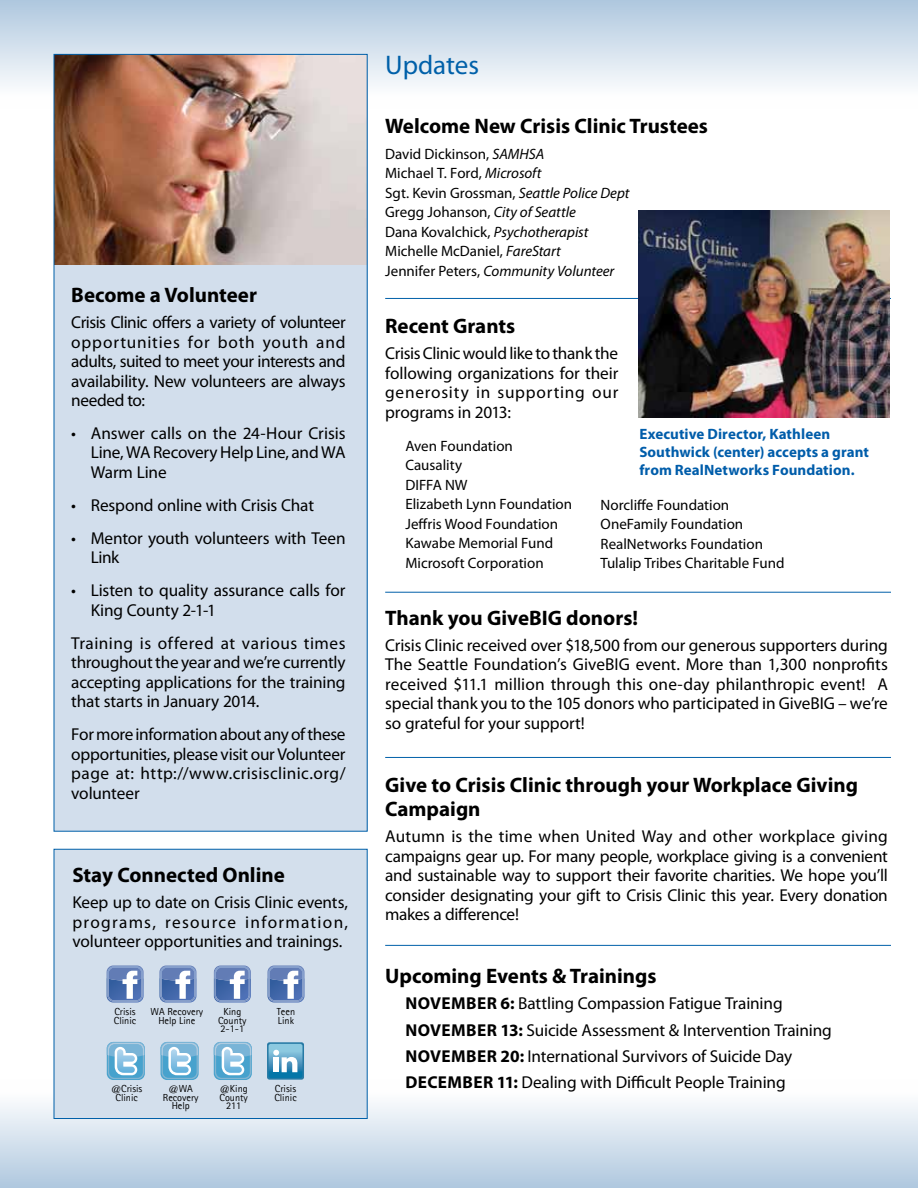
<style>
.page{position:relative;width:918px;height:1188px;background:#fff}
.page>*{position:absolute;margin:0;border:0;box-sizing:border-box;transform-origin:0 0}
.t1{font:27px "Myriad Pro";color:#0060a9}
.t2{font:700 21px/24px "Myriad Pro";color:#000}
.t3{font:17.25px/19.5px "Myriad Pro";letter-spacing:-.01em;color:#000;text-align:justify}
.t4{font:700 17.25px "Myriad Pro";letter-spacing:.02em;color:#000}
.t5{font:15px/19.5px "Myriad Pro";color:#000}
.t6{font:700 15px/18px "Myriad Pro";letter-spacing:.005em;color:#005daa}
.t7{font:10.2px/8.7px "Agfa Rotis Sans Serif";color:#000;text-align:center}
.s1{font-style:italic}
.s2{font-weight:700}
</style>
<div class="page">
<div style="left:0;top:1079px;width:918px;height:109px;background:linear-gradient(to bottom,#fff,#b0c8df)"></div>
<div style="left:0;top:0;width:918px;height:109px;background:linear-gradient(to bottom,#afc8df,#fff)"></div>
<div style="left:54px;top:54px;width:313px;height:777px;background:#d2deec"></div>
<img style="left:56px;top:56px;width:310px;height:209px">
<div style="left:54px;top:849px;width:314px;height:270px;background:#d3dfec;border:1px solid #0060a9"></div>
<hr style="left:385px;top:298px;width:506px;height:1px;background:#0060a9">
<hr style="left:385px;top:757px;width:506px;height:1px;background:#0060a9">
<hr style="left:385px;top:592px;width:506px;height:1px;background:#0060a9">
<hr style="left:385px;top:945px;width:506px;height:1px;background:#0060a9">
<svg style="left:214px;top:966px;width:37px;height:37px"></svg>
<svg style="left:268px;top:966px;width:36px;height:37px"></svg>
<svg style="left:159px;top:966px;width:37px;height:37px"></svg>
<svg style="left:107px;top:966px;width:37px;height:37px"></svg>
<div style="left:107px;top:1042px;width:38px;height:38px;background:#47a2cd;border-radius:7px"></div>
<svg style="left:107px;top:1042px;width:38px;height:37px"></svg>
<div style="left:161px;top:1042px;width:38px;height:38px;background:#47a2cd;border-radius:7px"></div>
<svg style="left:161px;top:1042px;width:38px;height:37px"></svg>
<svg style="left:267px;top:1042px;width:37px;height:38px"></svg>
<svg style="left:269px;top:1044px;width:34px;height:34px"></svg>
<div style="left:214px;top:1042px;width:38px;height:38px;background:#47a2cd;border-radius:7px"></div>
<svg style="left:214px;top:1042px;width:38px;height:37px"></svg>
<img style="left:639px;top:211px;width:251px;height:207px">
<p class="t2" style="left:71px;top:282px;width:187px">Become a Volunteer</p>
<p class="t3" style="left:71px;top:312px;width:276px">Crisis Clinic offers a variety of volunteer opportunities for both youth and adults, suited to meet your interests and availability. New volunteers are always needed to:</p>
<p class="t3" style="left:91px;top:423px;width:256px;text-indent:-20px">• Answer calls on the 24-Hour Crisis Line, WA Recovery Help Line, and WA Warm Line</p>
<p class="t3" style="left:71px;top:495px;width:244px">• Respond online with Crisis Chat</p>
<p class="t3" style="left:91px;top:528px;width:256px;text-indent:-20px">• Mentor youth volunteers with Teen<br>Link</p>
<p class="t3" style="left:91px;top:581px;width:256px;text-indent:-19px">• Listen to quality assurance calls for<br>King County 2-1-1</p>
<p class="t3" style="left:71px;top:633px;width:276px">Training is offered at various times throughout the year and we’re currently accepting applications for the training that starts in January 2014.</p>
<p class="t3" style="left:71px;top:725px;width:276px">For more information about any of these opportunities, please visit our Volunteer page at: http://www.crisisclinic.org/ volunteer</p>
<p class="t2" style="left:72px;top:862px;width:214px">Stay Connected Online</p>
<p class="t3" style="left:72px;top:892px;width:277px">Keep up to date on Crisis Clinic events, programs, resource information, volunteer opportunities and trainings.</p>
<p class="t7" style="left:114px;top:1007px;width:24px;text-align:left">Crisis<br>Clinic</p>
<p class="t7" style="left:151px;top:1007px;width:54px">WA Recovery<br>Help Line</p>
<p class="t7" style="left:218px;top:1007px;width:30px">King<br>County<br>2-1-1</p>
<p class="t7" style="left:277px;top:1007px;width:20px;text-align:left">Teen<br>Link</p>
<p class="t7" style="left:111px;top:1084px;width:33px">@Crisis<br>Clinic</p>
<p class="t7" style="left:163px;top:1084px;width:37px">@WA<br>Recovery<br>Help</p>
<p class="t7" style="left:274px;top:1084px;width:24px;text-align:left">Crisis<br>Clinic</p>
<p class="t7" style="left:220px;top:1084px;width:30px">@King<br>County<br>211</p>
<h1 class="t1" style="left:385px;top:49px;width:95px">Updates</h1>
<p class="t2" style="left:385px;top:113px;width:324px">Welcome New Crisis Clinic Trustees</p>
<p class="t5" style="left:385px;top:144px;width:246px">David Dickinson, <span class="s1">SAMHSA<br></span>Michael T. Ford, <span class="s1">Microsoft<br></span>Sgt. Kevin Grossman, <span class="s1">Seattle Police Dept<br></span>Gregg Johanson, <span class="s1">City of Seattle<br></span>Dana Kovalchick, <span class="s1">Psychotherapist<br></span>Michelle McDaniel, <span class="s1">FareStart<br></span>Jennifer Peters, <span class="s1">Community Volunteer</span></p>
<p class="t2" style="left:385px;top:313px;width:132px">Recent Grants</p>
<p class="t3" style="left:385px;top:343px;width:235px">Crisis Clinic would like to thank the following organizations for their generosity in supporting our programs in 2013:</p>
<p class="t5" style="left:405px;top:436px;width:168px">Aven Foundation<br>Causality<br>DIFFA NW<br>Elizabeth Lynn Foundation<br>Jeffris Wood Foundation<br>Kawabe Memorial Fund<br>Microsoft Corporation</p>
<p class="t2" style="left:385px;top:605px;width:254px">Thank you GiveBIG donors!</p>
<p class="t3" style="left:385px;top:635px;width:504px">Crisis Clinic received over $18,500 from our generous supporters during The Seattle Foundation’s GiveBIG event. More than 1,300 nonprofits received $11.1 million through this one-day philanthropic event! A special thank you to the 105 donors who participated in GiveBIG – we’re so grateful for your support!</p>
<p class="t6" style="left:639px;top:424px;width:231px">Executive Director, Kathleen<br>Southwick (center) accepts a grant from RealNetworks Foundation.</p>
<p class="t5" style="left:601px;top:495px;width:185px">Norcliffe Foundation<br>OneFamily Foundation<br>RealNetworks Foundation<br>Tulalip Tribes Charitable Fund</p>
<p class="t2" style="left:385px;top:772px;width:474px">Give to Crisis Clinic through your Workplace Giving<br>Campaign</p>
<p class="t3" style="left:385px;top:826px;width:504px">Autumn is the time when United Way and other workplace giving campaigns gear up. For many people, workplace giving is a convenient and sustainable way to support their favorite charities. We hope you’ll consider designating your gift to Crisis Clinic this year. Every donation makes a difference!</p>
<p class="t2" style="left:385px;top:963px;width:273px">Upcoming Events &amp; Trainings</p>
<p class="t4" style="left:406px;top:992px;width:72px">November</p>
<p class="t3" style="left:501px;top:994px;width:284px"><span class="s2">6:</span> Battling Compassion Fatigue Training</p>
<p class="t4" style="left:406px;top:1019px;width:72px">November</p>
<p class="t3" style="left:501px;top:1020px;width:333px"><span class="s2">13:</span> Suicide Assessment &amp; Intervention Training</p>
<p class="t4" style="left:406px;top:1045px;width:72px">November</p>
<p class="t3" style="left:501px;top:1046px;width:293px"><span class="s2">20:</span> International Survivors of Suicide Day</p>
<p class="t4" style="left:406px;top:1071px;width:16px">Dece</p>
<p class="t4" style="left:448px;top:1071px;width:26px">mber</p>
<p class="t3" style="left:497px;top:1072px;width:290px"><span class="s2">11:</span> Dealing with Difficult People Training</p>
</div>
